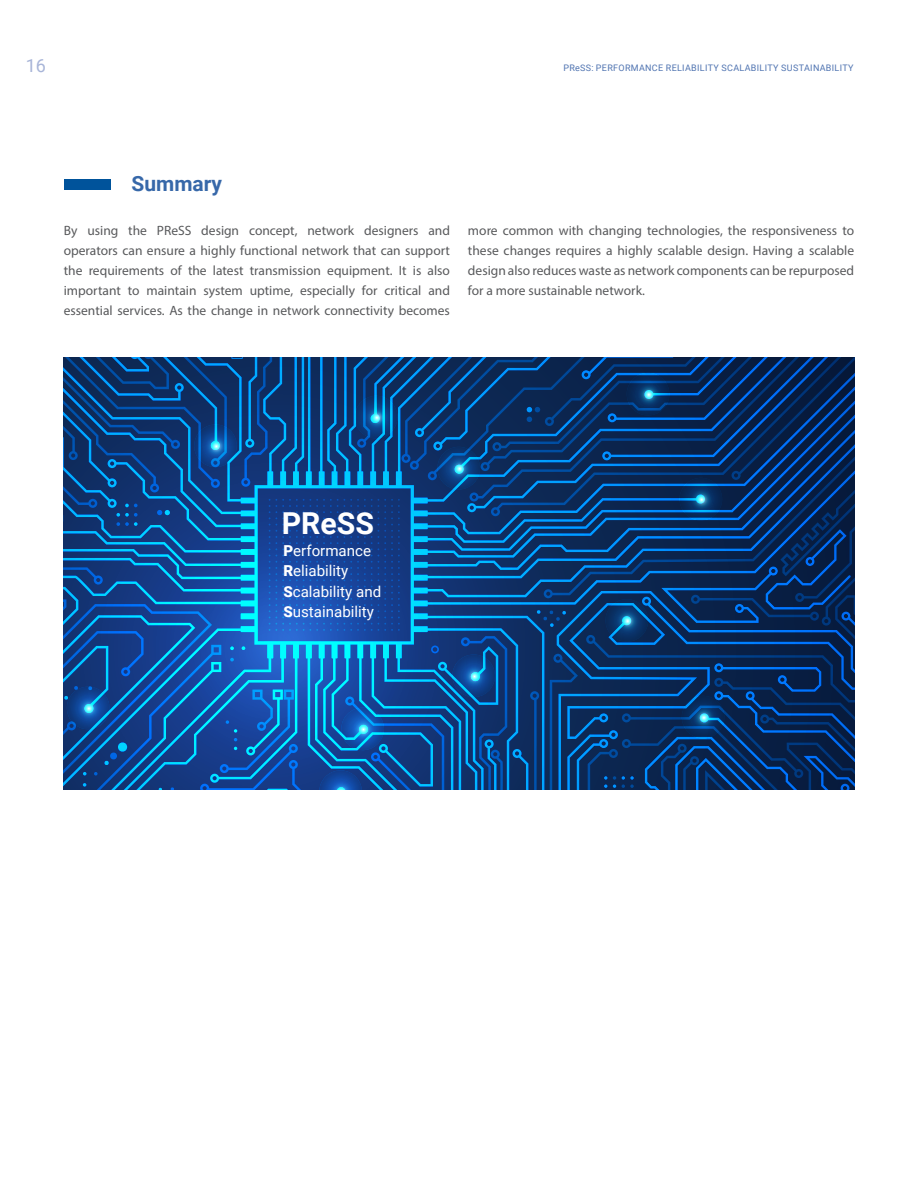
<style>
.page{position:relative;width:918px;height:1188px;background:#fff}
.page>*{position:absolute;margin:0;border:0;box-sizing:border-box;transform-origin:0 0}
.t1{font:700 30.15px "Roboto";color:#fff}
.t2{font:700 21px "Roboto";color:#3768a9}
.t3{font:18px "Roboto";color:#a8b5d8}
.t4{font:15.15px/20.4px "Roboto";color:#fff}
.t5{font:13.5px/19.8px "Myriad Pro";color:#58595b;text-align:justify}
.t6{font:9px "Roboto";letter-spacing:.035em;color:#5074b1}
.s1{font-weight:900}
</style>
<div class="page">
<div style="left:64px;top:179px;width:46px;height:11px;background:#00539b"></div>
<svg style="left:64px;top:357px;width:790px;height:433px;background:#0a3c77"></svg>
<svg style="left:154px;top:499px;width:275px;height:275px;background:#145daa"></svg>
<h3 class="t3" style="left:26px;top:53px;width:22px">16</h3>
<p class="t6" style="left:564px;top:62px;width:292px">PReSS: PERFORMANCE RELIABILITY SCALABILITY SUSTAINABILITY</p>
<h2 class="t2" style="left:132px;top:169px;width:92px">Summary</h2>
<p class="t5" style="left:64px;top:221px;width:388px">By using the PReSS design concept, network designers and operators can ensure a highly functional network that can support the requirements of the latest transmission equipment. It is also important to maintain system uptime, especially for critical and essential services. As the change in network connectivity becomes</p>
<p class="t5" style="left:468px;top:221px;width:388px">more common with changing technologies, the responsiveness to these changes requires a highly scalable design. Having a scalable design also reduces waste as network components can be repurposed for a more sustainable network.</p>
<h1 class="t1" style="left:282px;top:502px;width:94px">PReSS</h1>
<p class="t4" style="left:283px;top:540px;width:99px"><span class="s1">P</span>erformance<br><span class="s1">R</span>eliability<br><span class="s1">S</span>calability and<br><span class="s1">S</span>ustainability</p>
</div>
